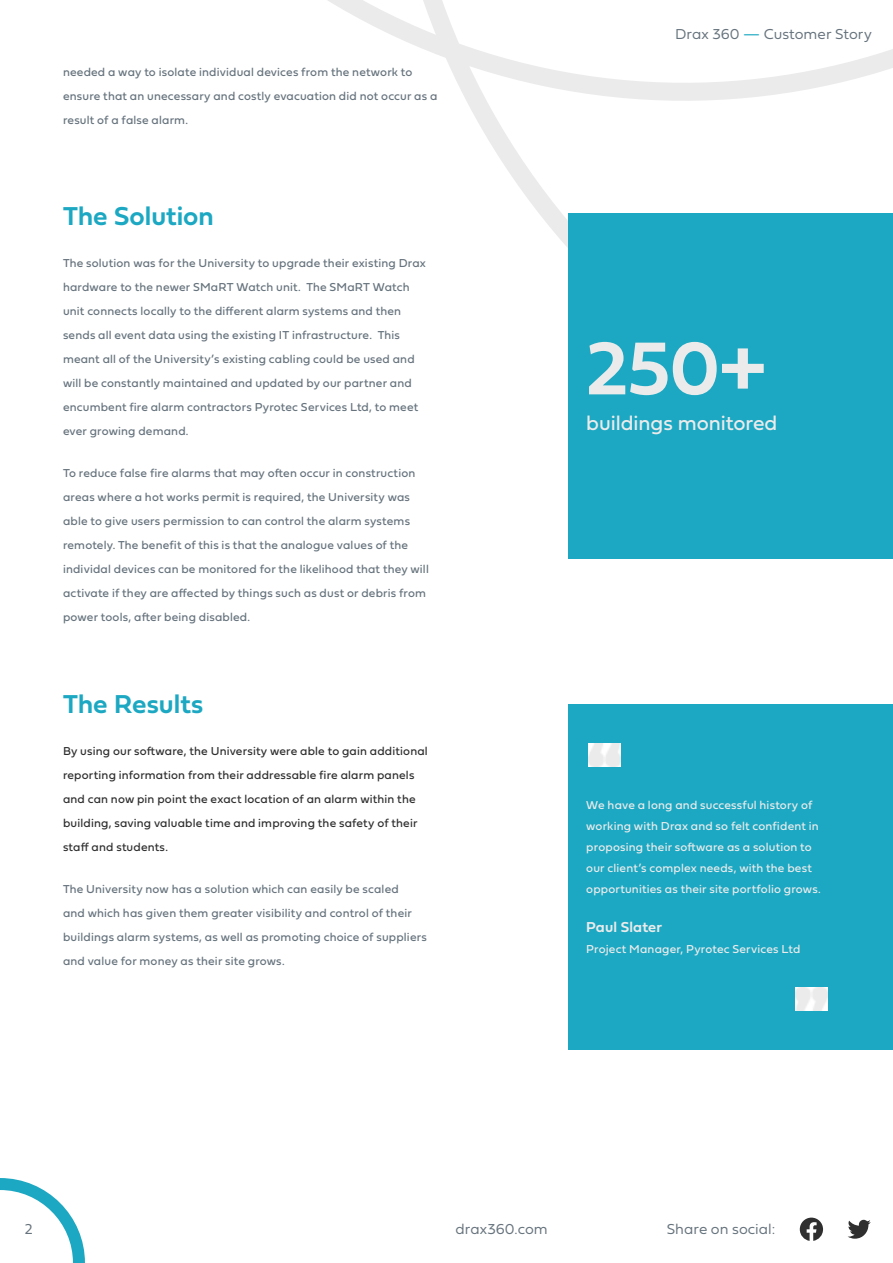
<style>
.page{position:relative;width:893px;height:1263px;background:#fff}
.page>*{position:absolute;margin:0;border:0;box-sizing:border-box;transform-origin:0 0}
.t1{font:78px "Fieldwork Geo Demibold";color:#ebebeb}
.t2{font:27px "Fieldwork Geo Demibold";color:#1ca8c2}
.t3{font:21px "Fieldwork Geo Regular";letter-spacing:-.005em;color:#ebebeb}
.t4{font:15px "Fieldwork Geo Light";letter-spacing:.005em;color:#66737d}
.t5{font:15px "Fieldwork Geo Demibold";letter-spacing:.01em;color:#ebebeb}
.t6{font:12px/24px "Fieldwork Geo Regular";letter-spacing:.015em;color:#66737d}
.t7{font:12px/24px "Fieldwork Geo Regular";letter-spacing:.015em;color:#2f2f2f}
.t8{font:12px/21px "Fieldwork Geo Regular";letter-spacing:.015em;color:#ebebeb}
.s1{color:#1ca8c2}
</style>
<div class="page">
<svg style="left:0;top:1178px;width:85px;height:85px"></svg>
<svg style="left:800px;top:1217px;width:23px;height:24px"></svg>
<svg style="left:848px;top:1220px;width:23px;height:19px"></svg>
<svg style="left:511px;top:175px;width:57px;height:73px"></svg>
<svg style="left:328px;top:0;width:565px;height:175px"></svg>
<div style="left:568px;top:213px;width:325px;height:346px;background:#1ca8c2"></div>
<div style="left:568px;top:704px;width:325px;height:346px;background:#1ca8c2"></div>
<img style="left:588px;top:744px;width:32px;height:23px">
<img style="left:796px;top:987px;width:32px;height:23px">
<p class="t6" style="left:63px;top:59px;width:376px">needed a way to isolate individual devices from the network to ensure that an unecessary and costly evacuation did not occur as a result of a false alarm.</p>
<h2 class="t2" style="left:63px;top:194px;width:152px">The Solution</h2>
<p class="t6" style="left:63px;top:250px;width:364px">The solution was for the University to upgrade their existing Drax hardware to the newer SMaRT Watch unit. The SMaRT Watch unit connects locally to the different alarm systems and then sends all event data using the existing IT infrastructure. This meant all of the University’s existing cabling could be used and will be constantly maintained and updated by our partner and encumbent fire alarm contractors Pyrotec Services Ltd, to meet ever growing demand.</p>
<p class="t6" style="left:63px;top:460px;width:367px">To reduce false fire alarms that may often occur in construction areas where a hot works permit is required, the University was able to give users permission to can control the alarm systems remotely. The benefit of this is that the analogue values of the individal devices can be monitored for the likelihood that they will activate if they are affected by things such as dust or debris from power tools, after being disabled.</p>
<h2 class="t2" style="left:63px;top:683px;width:142px">The Results</h2>
<p class="t7" style="left:63px;top:738px;width:366px">By using our software, the University were able to gain additional reporting information from their addressable fire alarm panels and can now pin point the exact location of an alarm within the building, saving valuable time and improving the safety of their staff and students.</p>
<p class="t6" style="left:63px;top:876px;width:365px">The University now has a solution which can easily be scaled<br>and which has given them greater visibility and control of their buildings alarm systems, as well as promoting choice of suppliers and value for money as their site grows.</p>
<p class="t4" style="left:675px;top:22px;width:198px">Drax 360 <span class="s1">—</span> Customer Story</p>
<h1 class="t1" style="left:586px;top:307px;width:181px">250+</h1>
<h3 class="t3" style="left:586px;top:407px;width:193px">buildings monitored</h3>
<p class="t8" style="left:586px;top:794px;width:236px">We have a long and successful history of working with Drax and so felt confident in proposing their software as a solution to our client’s complex needs, with the best opportunities as their site portfolio grows.</p>
<p class="t5" style="left:586px;top:915px;width:77px">Paul Slater</p>
<p class="t8" style="left:586px;top:938px;width:216px">Project Manager, Pyrotec Services Ltd</p>
<p class="t4" style="left:25px;top:1217px;width:9px">2</p>
<p class="t4" style="left:455px;top:1217px;width:94px">drax360.com</p>
<p class="t4" style="left:667px;top:1217px;width:110px">Share on social:</p>
</div>
